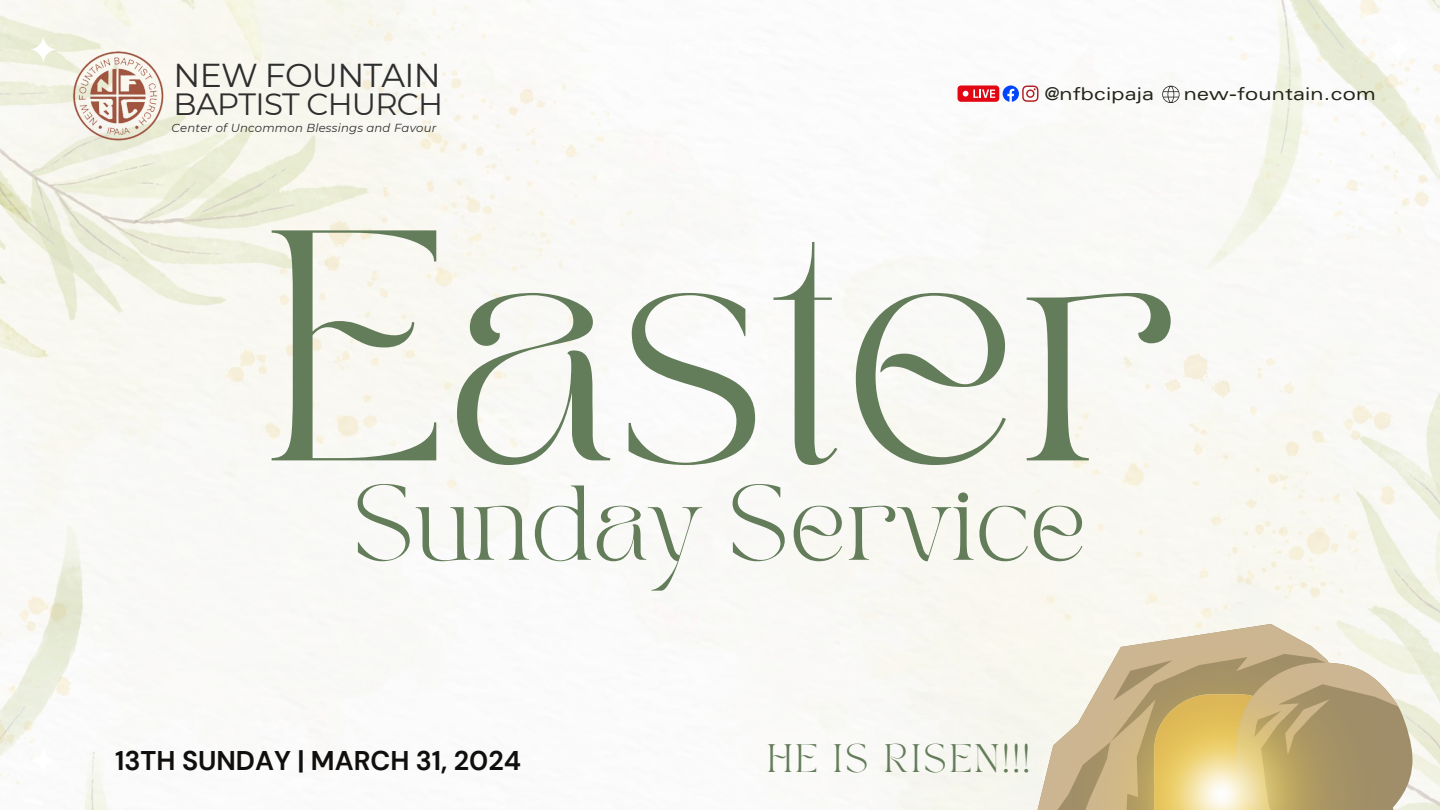
<style>
.page{position:relative;width:1440px;height:810px;background:#fff}
.page>*{position:absolute;margin:0;border:0;box-sizing:border-box;transform-origin:0 0}
.t1{font:230px "TAN PEARL Regular";color:#637c59}
.t2{font:74.3px "TAN PEARL Regular";color:#637c59}
.t3{font:33.1px "Montserrat";letter-spacing:-.025em;color:#2e2e2e}
.t4{font:30.7px "Montserrat";letter-spacing:-.025em;color:#2e2e2e}
.t5{font:27.8px "TAN PEARL Regular";letter-spacing:.11em;color:#637c59}
.t6{font:700 27px "DM Sans";color:#100f0d}
.t7{font:expanded 17.7px "Univers LT Pro";letter-spacing:.015em;color:#222418}
.t8{font:italic 11.7px "Montserrat";letter-spacing:.015em;color:#2e2e2e}
</style>
<div class="page">
<img style="left:0;top:0;width:1440px;height:810px">
<div style="left:29px;top:746px;width:29px;height:29px;background:#fff;border-radius:50%"></div>
<div style="left:1384px;top:35px;width:29px;height:29px;background:#fff;border-radius:50%"></div>
<svg style="left:29px;top:35px;width:29px;height:29px"></svg>
<div style="left:1384px;top:746px;width:29px;height:29px;background:#cbc3a9;border-radius:50%"></div>
<img style="left:71px;top:50px;width:94px;height:92px">
<svg style="left:1003px;top:86px;width:35px;height:16px"></svg>
<div style="left:958px;top:85px;width:41px;height:17px;background:#e30613;border-radius:3px"></div>
<svg style="left:963px;top:90px;width:32px;height:8px"></svg>
<svg style="left:1162px;top:86px;width:17px;height:17px"></svg>
<svg style="left:1030px;top:624px;width:20px;height:186px;fill:#f7f6ee"></svg>
<svg style="left:1392px;top:663px;width:20px;height:147px"></svg>
<img style="left:1050px;top:624px;width:342px;height:186px">
<h3 class="t3" style="left:174px;top:55px;width:269px">NEW FOUNTAIN</h3>
<h3 class="t4" style="left:174px;top:85px;width:271px">BAPTIST CHURCH</h3>
<p class="t8" style="left:172px;top:121px;width:266px">Center of Uncommon Blessings and Favour</p>
<h6 class="t7" style="left:1045px;top:87px;width:111px">@nfbcipaja</h6>
<p class="t7" style="left:1184px;top:87px;width:193px">new-fountain.com</p>
<p class="t1" style="left:265px;top:226px;width:912px">Easter</p>
<p class="t2" style="left:353px;top:484px;width:735px">Sunday Service</p>
<h5 class="t6" style="left:115px;top:743px;width:407px">13TH SUNDAY | MARCH 31, 2024</h5>
<p class="t5" style="left:767px;top:744px;width:264px">HE IS RISEN!!!</p>
</div>
